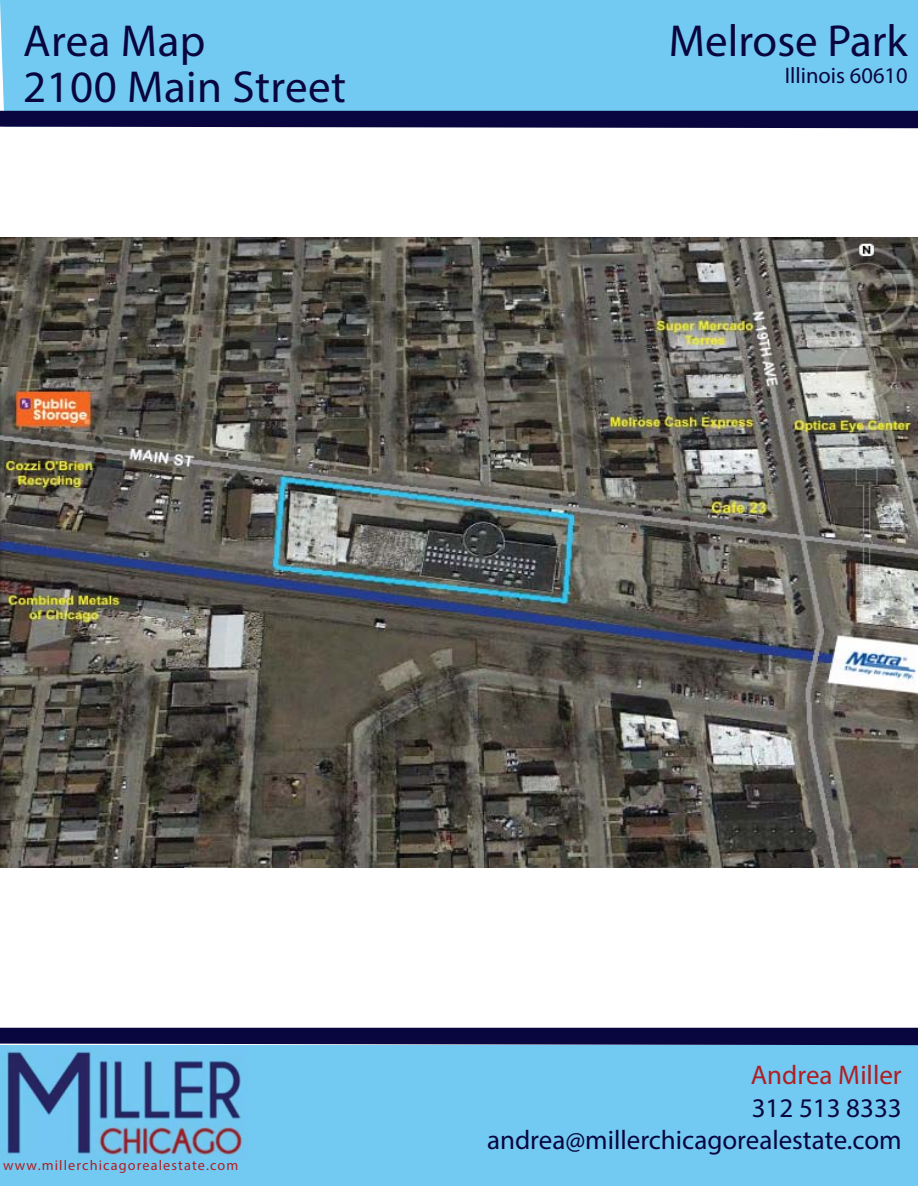
<style>
.page{position:relative;width:918px;height:1188px;background:#fff}
.page>*{position:absolute;margin:0;border:0;box-sizing:border-box;transform-origin:0 0}
.t1{font:45px/46.5px "Myriad Pro";letter-spacing:.01em;color:#09063f}
.t2{font:27px/32.4px "Myriad Pro";color:#09063f;text-align:right}
.t3{font:27px "Myriad Pro";color:#af1e23}
.t4{font:22.5px "Myriad Pro";color:#09063f}
.t5{font:14.25px "Myriad Pro";letter-spacing:.08em;color:#af1e23}
</style>
<div class="page">
<div style="left:0;top:1045px;width:918px;height:141px;background:#72caf2"></div>
<img style="left:6px;top:1051px;width:237px;height:105px">
<div style="left:0;top:0;width:918px;height:111px;background:#72caf2"></div>
<div style="left:0;top:111px;width:918px;height:17px;background:#09063f"></div>
<div style="left:0;top:1028px;width:918px;height:17px;background:#09063f"></div>
<img style="left:0;top:238px;width:918px;height:630px">
<h1 class="t1" style="left:23px;top:20px;width:325px">Area Map<br>2100 Main Street</h1>
<h1 class="t1" style="left:669px;top:20px;width:241px">Melrose Park</h1>
<p class="t4" style="left:785px;top:67px;width:124px">Illinois 60610</p>
<p class="t5" style="left:3px;top:1160px;width:237px">www.millerchicagorealestate.com</p>
<p class="t3" style="left:751px;top:1065px;width:152px">Andrea Miller</p>
<p class="t2" style="left:487px;top:1093px;width:416px">312 513 8333 andrea@millerchicagorealestate.com</p>
</div>
